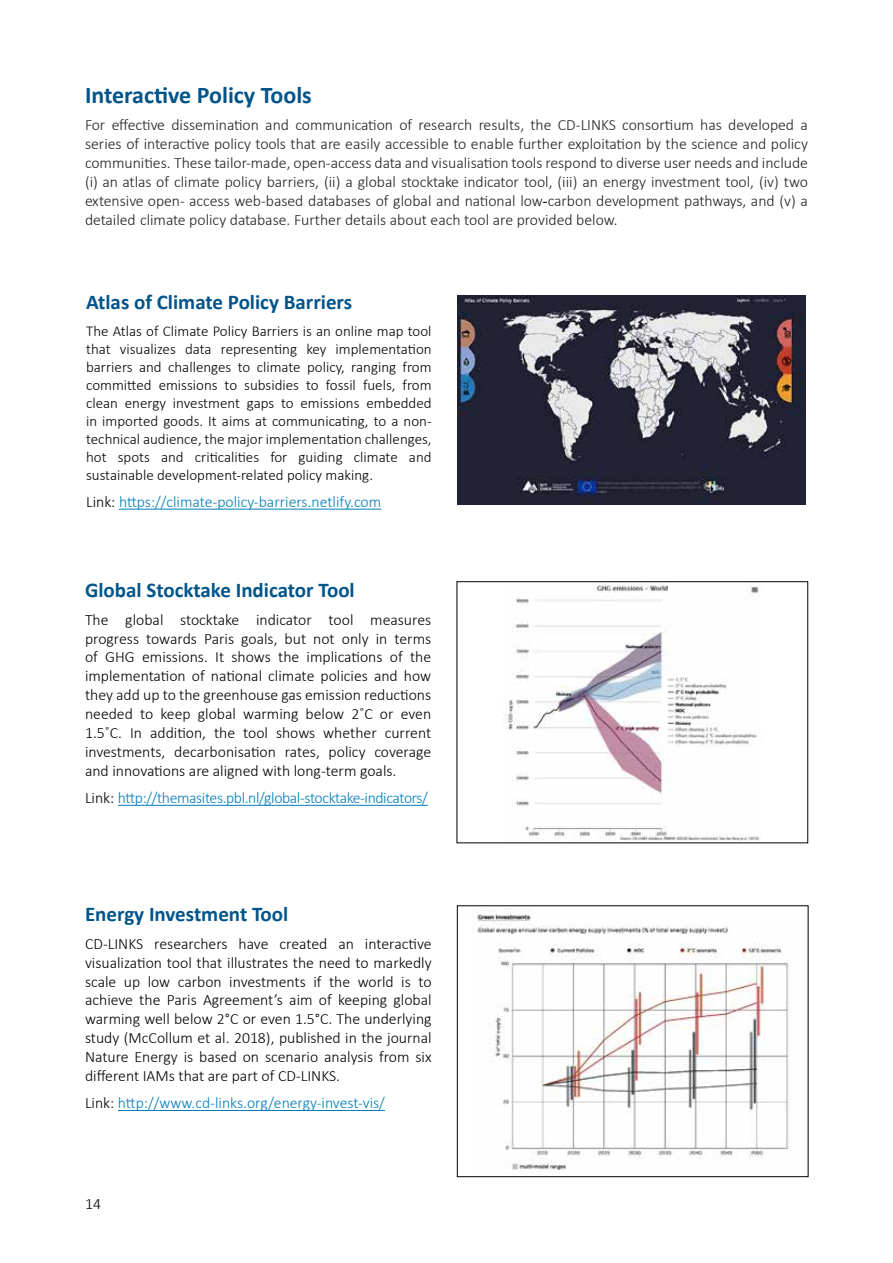
<style>
.page{position:relative;width:893px;height:1263px;background:#fff}
.page>*{position:absolute;margin:0;border:0;box-sizing:border-box;transform-origin:0 0}
.t1{font:700 24px "Calibri";color:#005489}
.t2{font:700 21px "Calibri";color:#005489}
.t3{font:300 15.75px/18.9px "Calibri";color:#000;text-align:justify}
.t4{font:300 15.75px/18.9px "Calibri";color:#231f20;text-align:justify}
.t5{font:300 15.75px "Calibri";letter-spacing:-.01em;color:#007cba}
.t6{font:300 15px/18px "Calibri";color:#000;text-align:justify}
.s1{font-family:"Times New Roman";font-weight:400}
.s2{color:#000}
</style>
<div class="page">
<img style="left:457px;top:296px;width:349px;height:209px">
<img style="left:503px;top:583px;width:257px;height:258px">
<img style="left:477px;top:908px;width:312px;height:265px">
<div style="left:457px;top:905px;width:351px;height:272px;border:1px solid #000"></div>
<hr style="left:119px;top:509px;width:262px;height:1px;background:#007cba">
<hr style="left:118px;top:805px;width:310px;height:1px;background:#007cba">
<hr style="left:118px;top:1110px;width:267px;height:1px;background:#007cba">
<h1 class="t1" style="left:85px;top:78px;width:228px">Interactive Policy Tools</h1>
<p class="t4" style="left:85px;top:116px;width:724px">For effective dissemination and communication of research results, the CD-LINKS consortium has developed a series of interactive policy tools that are easily accessible to enable further exploitation by the science and policy communities. These tailor-made, open-access data and visualisation tools respond to diverse user needs and include (i) an atlas of climate policy barriers, (ii) a global stocktake indicator tool, (iii) an energy investment tool, (iv) two extensive open- access web-based databases of global and national low<span class="s1">-</span>carbon development pathways, and (v) a detailed climate policy database. Further details about each tool are provided below.</p>
<h2 class="t2" style="left:86px;top:287px;width:268px">Atlas of Climate Policy Barriers</h2>
<p class="t6" style="left:86px;top:322px;width:347px">The Atlas of Climate Policy Barriers is an online map tool that visualizes data representing key implementation barriers and challenges to climate policy, ranging from committed emissions to subsidies to fossil fuels, from clean energy investment gaps to emissions embedded in imported goods. It aims at communicating, to a non&shy;technical audience, the major implementation challenges, hot spots and criticalities for guiding climate and sustainable development-related policy making.</p>
<p class="t5" style="left:86px;top:492px;width:297px"><span class="s2">Link:</span> https://climate-policy-barriers.netlify.com</p>
<h2 class="t2" style="left:85px;top:575px;width:271px">Global Stocktake Indicator Tool</h2>
<p class="t3" style="left:85px;top:610px;width:348px">The global stocktake indicator tool measures progress towards Paris goals, but not only in terms of GHG emissions. It shows the implications of the implementation of national climate policies and how they add up to the greenhouse gas emission reductions needed to keep global warming below 2˚C or even 1.5˚C. In addition, the tool shows whether current investments, decarbonisation rates, policy coverage and innovations are aligned with long-term goals.</p>
<p class="t5" style="left:85px;top:788px;width:344px"><span class="s2">Link:</span> http://themasites.pbl.nl/global-stocktake-indicators/</p>
<h2 class="t2" style="left:85px;top:899px;width:205px">Energy Investment Tool</h2>
<p class="t3" style="left:85px;top:934px;width:348px">CD-LINKS researchers have created an interactive visualization tool that illustrates the need to markedly scale up low carbon investments if the world is to achieve the Paris Agreement’s aim of keeping global warming well below 2°C or even 1.5°C. The underlying study (McCollum et al. 2018), published in the journal Nature Energy is based on scenario analysis from six different IAMs that are part of CD-LINKS.</p>
<p class="t5" style="left:85px;top:1093px;width:301px"><span class="s2">Link:</span> http://www.cd-links.org/energy-invest-vis/</p>
<p class="t3" style="left:85px;top:1194px;width:17px">14</p>
</div>
